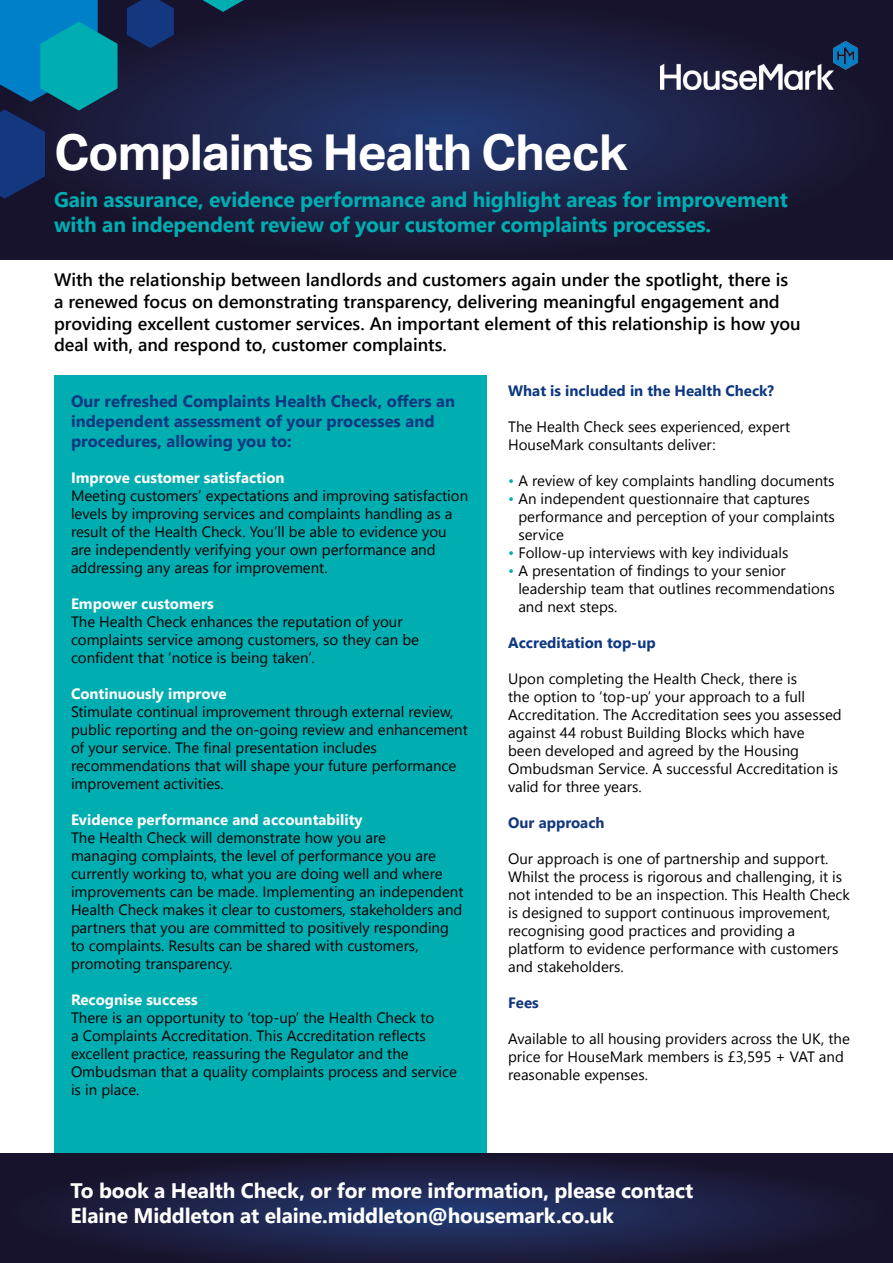
<style>
.page{position:relative;width:893px;height:1263px;background:#fff}
.page>*{position:absolute;margin:0;border:0;box-sizing:border-box;transform-origin:0 0}
.t1{font:700 49.5px "Aktiv Grotesk";letter-spacing:-.02em;color:#fff}
.t2{font:700 21px/25.2px "Segoe UI";letter-spacing:-.01em;color:#00adb1}
.t3{font:700 21px/25.2px "Segoe UI";letter-spacing:-.01em;color:#fff}
.t4{font:600 18px/21.6px "Segoe UI";color:#000}
.t5{font:700 16.5px/19.8px "Segoe UI";color:#0d3880}
.t6{font:15px/18px "Segoe UI";color:#000}
.t7{font:700 15px "Segoe UI";color:#fff}
.t8{font:700 15px "Segoe UI";color:#0d3880}
.t9{font:700 15px "Segoe UI";color:#14387f}
.s1{color:#00adb1}
</style>
<div class="page">
<svg style="left:0;top:0;width:893px;height:259px;background:#1b1f41"></svg>
<img style="left:661px;top:41px;width:197px;height:49px">
<svg style="left:0;top:0;width:118px;height:199px;background:#0d557c"></svg>
<svg style="left:127px;top:0;width:47px;height:48px;background:#14316f"></svg>
<svg style="left:202px;top:0;width:42px;height:12px"></svg>
<div style="left:54px;top:375px;width:433px;height:786px;background:#00adb1"></div>
<svg style="left:0;top:1153px;width:893px;height:110px;background:#1b1e40"></svg>
<h1 class="t1" style="left:54px;top:122px;width:575px">Complaints Health Check</h1>
<h2 class="t2" style="left:54px;top:187px;width:735px">Gain assurance, evidence performance and highlight areas for improvement with an independent review of your customer complaints processes.</h2>
<p class="t4" style="left:54px;top:269px;width:748px">With the relationship between landlords and customers again under the spotlight, there is a renewed focus on demonstrating transparency, delivering meaningful engagement and providing excellent customer services. An important element of this relationship is how you deal with, and respond to, customer complaints.</p>
<p class="t5" style="left:71px;top:392px;width:386px">Our refreshed Complaints Health Check, offers an independent assessment of your processes and procedures, allowing you to:</p>
<p class="t7" style="left:71px;top:466px;width:215px">Improve customer satisfaction</p>
<p class="t6" style="left:71px;top:486px;width:399px">Meeting customers’ expectations and improving satisfaction levels by improving services and complaints handling as a result of the Health Check. You’ll be able to evidence you are independently verifying your own performance and addressing any areas for improvement.</p>
<p class="t7" style="left:71px;top:592px;width:144px">Empower customers</p>
<p class="t6" style="left:71px;top:612px;width:350px">The Health Check enhances the reputation of your complaints service among customers, so they can be confident that ‘notice is being taken’.</p>
<p class="t7" style="left:71px;top:682px;width:157px">Continuously improve</p>
<p class="t6" style="left:71px;top:702px;width:398px">Stimulate continual improvement through external review, public reporting and the on-going review and enhancement of your service. The final presentation includes recommendations that will shape your future performance improvement activities.</p>
<p class="t7" style="left:71px;top:808px;width:293px">Evidence performance and accountability</p>
<p class="t6" style="left:71px;top:828px;width:394px">The Health Check will demonstrate how you are<br>managing complaints, the level of performance you are currently working to, what you are doing well and where improvements can be made. Implementing an independent Health Check makes it clear to customers, stakeholders and partners that you are committed to positively responding to complaints. Results can be shared with customers, promoting transparency.</p>
<p class="t7" style="left:71px;top:988px;width:128px">Recognise success</p>
<p class="t6" style="left:71px;top:1008px;width:387px">There is an opportunity to ‘top-up’ the Health Check to<br>a Complaints Accreditation. This Accreditation reflects excellent practice, reassuring the Regulator and the Ombudsman that a quality complaints process and service is in place.</p>
<p class="t8" style="left:508px;top:379px;width:268px">What is included in the Health Check?</p>
<p class="t6" style="left:508px;top:417px;width:284px">The Health Check sees experienced, expert<br>HouseMark consultants deliver:</p>
<p class="t6" style="left:508px;top:471px;width:328px"><span class="s1">•</span> A review of key complaints handling documents</p>
<p class="t6" style="left:518px;top:489px;width:318px;text-indent:-10px"><span class="s1">•</span> An independent questionnaire that captures performance and perception of your complaints service</p>
<p class="t6" style="left:508px;top:543px;width:282px"><span class="s1">•</span> Follow-up interviews with key individuals</p>
<p class="t6" style="left:518px;top:561px;width:318px;text-indent:-10px"><span class="s1">•</span> A presentation of findings to your senior leadership team that outlines recommendations and next steps.</p>
<p class="t8" style="left:508px;top:631px;width:149px">Accreditation top-up</p>
<p class="t6" style="left:508px;top:669px;width:335px">Upon completing the Health Check, there is<br>the option to ‘top-up’ your approach to a full Accreditation. The Accreditation sees you assessed against 44 robust Building Blocks which have<br>been developed and agreed by the Housing Ombudsman Service. A successful Accreditation is valid for three years.</p>
<p class="t9" style="left:508px;top:811px;width:98px">Our approach</p>
<p class="t6" style="left:508px;top:849px;width:343px">Our approach is one of partnership and support.<br>Whilst the process is rigorous and challenging, it is not intended to be an inspection. This Health Check is designed to support continuous improvement, recognising good practices and providing a platform to evidence performance with customers and stakeholders.</p>
<p class="t9" style="left:508px;top:991px;width:32px">Fees</p>
<p class="t6" style="left:508px;top:1029px;width:343px">Available to all housing providers across the UK, the price for HouseMark members is £3,595 + VAT and reasonable expenses.</p>
<h2 class="t3" style="left:71px;top:1178px;width:624px">To book a Health Check, or for more information, please contact<br>Elaine Middleton at elaine.middleton@housemark.co.uk</h2>
</div>
